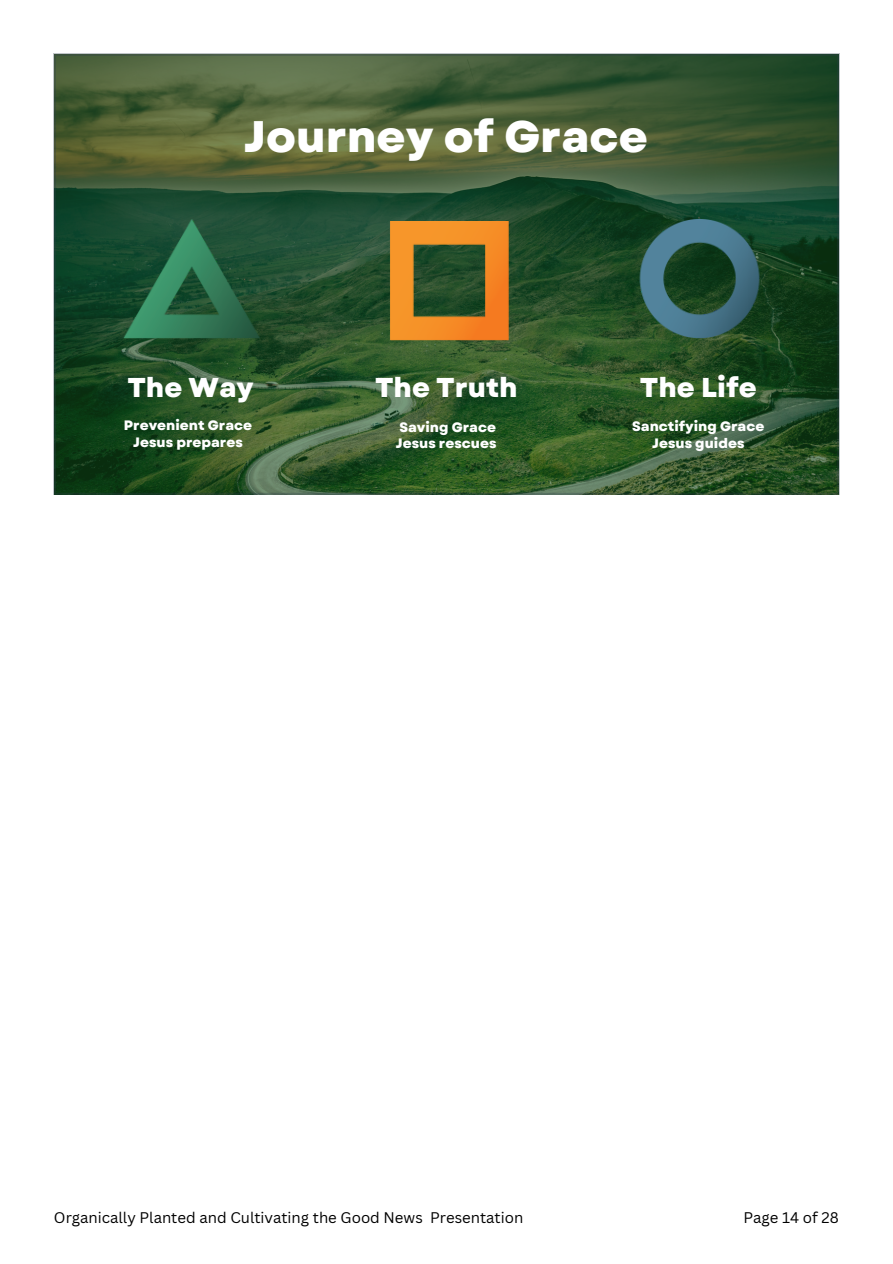
<style>
.page{position:relative;width:893px;height:1264px;background:#fff}
.page>*{position:absolute;margin:0;border:0;box-sizing:border-box;transform-origin:0 0}
.t1{font:800 44.1px "Garet";color:#fff}
.t2{font:800 27.3px "Garet";color:#fff}
.t3{font:15px "Canva Sans";color:#000}
.t4{font:800 13.65px "Garet";color:#fff}
</style>
<div class="page">
<svg style="left:54px;top:54px;width:785px;height:441px;background:#375731"></svg>
<p class="t1" style="left:244px;top:105px;width:405px">Journey of Grace</p>
<p class="t2" style="left:127px;top:368px;width:128px">The Way</p>
<p class="t2" style="left:375px;top:368px;width:144px">The Truth</p>
<p class="t2" style="left:640px;top:368px;width:118px">The Life</p>
<p class="t4" style="left:124px;top:415px;width:130px">Prevenient Grace</p>
<p class="t4" style="left:133px;top:432px;width:111px">Jesus prepares</p>
<p class="t4" style="left:632px;top:416px;width:134px">Sanctifying Grace</p>
<p class="t4" style="left:652px;top:433px;width:94px">Jesus guides</p>
<p class="t4" style="left:399px;top:417px;width:98px">Saving Grace</p>
<p class="t4" style="left:396px;top:434px;width:102px">Jesus rescues</p>
<p class="t3" style="left:54px;top:1206px;width:471px">Organically Planted and Cultivating the Good News Presentation</p>
<p class="t3" style="left:743px;top:1206px;width:97px">Page 14 of 28</p>
</div>
